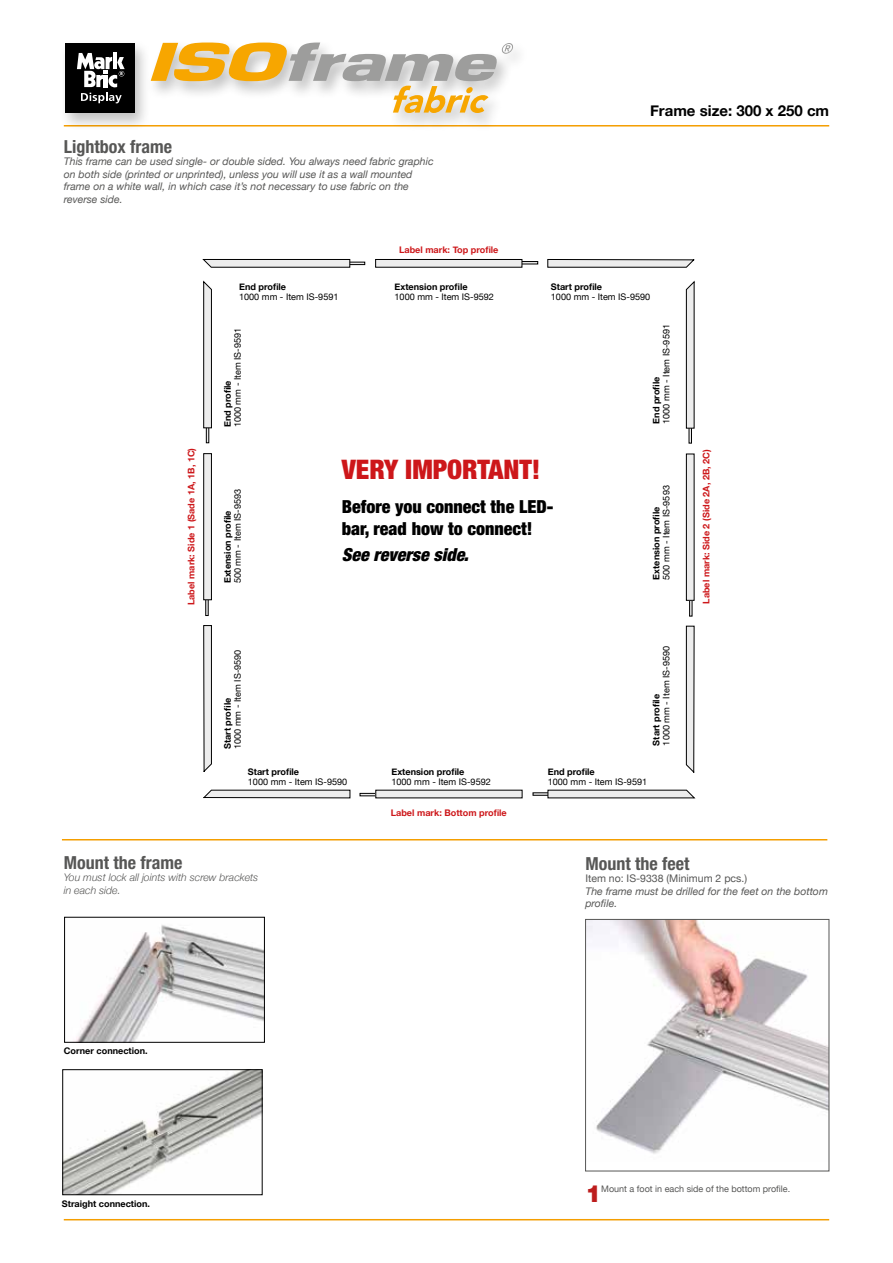
<style>
.page{position:relative;width:893px;height:1263px;background:#fff}
.page>*{position:absolute;margin:0;border:0;box-sizing:border-box;transform-origin:0 0}
.t1{font:900 condensed 27px "Helvetica Neue";color:#cd171a}
.t2{font:900 23.7px "Helvetica Neue";color:#bd1d1d}
.t3{font:900 condensed 18px/21.6px "Helvetica Neue";color:#000}
.t4{font:700 condensed 18px "Helvetica Neue";color:#575756}
.t5{font:italic 900 condensed 18px "Helvetica Neue";color:#000}
.t6{font:700 15px "Helvetica Neue";color:#000}
.t7{font:italic 10.5px/12.6px "Helvetica Neue";color:#575756}
.t8{font:italic 300 10.5px/12.6px "Helvetica Neue";color:#575756}
.t9{font:10.5px "Helvetica Neue";color:#575756}
.t10{font:9.15px "Helvetica Neue";color:#000}
.t11{font:700 9.15px "Helvetica Neue";color:#000}
.t12{font:700 9.15px "Helvetica Neue";color:#cd171a}
.t13{font:9px "Helvetica Neue";color:#575756}
</style>
<div class="page">
<hr style="left:64px;top:125px;width:765px;height:2px;background:#f49e00">
<hr style="left:64px;top:1219px;width:765px;height:1px;background:#f49e00">
<div style="left:60px;top:40px;width:469px;height:92px;background:#000;opacity:.24"></div>
<svg style="left:151px;top:43px;width:363px;height:70px"></svg>
<div style="left:65px;top:43px;width:70px;height:69px;background:#000"></div>
<svg style="left:77px;top:53px;width:48px;height:50px"></svg>
<hr style="left:62px;top:839px;width:765px;height:1px;background:#f49e00">
<div style="left:335px;top:262px;width:30px;height:3px;border:1px solid #000"></div>
<svg style="left:202px;top:259px;width:148px;height:9px"></svg>
<div style="left:508px;top:261px;width:30px;height:3px;border:1px solid #000"></div>
<div style="left:376px;top:259px;width:146px;height:8px;background:#ededed"></div>
<div style="left:375px;top:259px;width:147px;height:8px;border:1px solid #000"></div>
<svg style="left:547px;top:259px;width:148px;height:9px"></svg>
<div style="left:689px;top:413px;width:3px;height:30px;border:1px solid #000"></div>
<svg style="left:686px;top:281px;width:9px;height:148px"></svg>
<div style="left:689px;top:586px;width:3px;height:30px;border:1px solid #000"></div>
<div style="left:686px;top:454px;width:8px;height:146px;background:#ededed"></div>
<div style="left:686px;top:454px;width:8px;height:146px;border:1px solid #000"></div>
<svg style="left:686px;top:626px;width:9px;height:147px"></svg>
<svg style="left:547px;top:790px;width:148px;height:8px"></svg>
<div style="left:360px;top:793px;width:30px;height:3px;border:1px solid #000"></div>
<div style="left:376px;top:790px;width:146px;height:8px;background:#ededed"></div>
<svg style="left:203px;top:790px;width:147px;height:8px"></svg>
<div style="left:206px;top:413px;width:3px;height:30px;border:1px solid #000"></div>
<svg style="left:203px;top:281px;width:9px;height:147px"></svg>
<div style="left:204px;top:454px;width:7px;height:146px;background:#ededed"></div>
<div style="left:203px;top:453px;width:9px;height:147px;border:1px solid #000"></div>
<svg style="left:203px;top:625px;width:9px;height:147px"></svg>
<img style="left:76px;top:925px;width:187px;height:115px">
<div style="left:64px;top:917px;width:201px;height:125px;border:1px solid #000"></div>
<img style="left:65px;top:1071px;width:195px;height:122px">
<div style="left:63px;top:1069px;width:199px;height:126px;border:1px solid #000"></div>
<img style="left:587px;top:921px;width:240px;height:233px">
<div style="left:585px;top:919px;width:244px;height:252px;border:1px solid #575756"></div>
<h3 class="t4" style="left:64px;top:135px;width:110px">Lightbox frame</h3>
<p class="t7" style="left:64px;top:156px;width:371px">This frame can be used single- or double sided. You always need fabric graphic on both side (printed or unprinted), unless you will use it as a wall mounted frame on a white wall, in which case it’s not necessary to use fabric on the reverse side.</p>
<p class="t11" style="left:239px;top:280px;width:49px">End profile</p>
<p class="t10" style="left:239px;top:290px;width:101px">1000 mm - Item IS-9591</p>
<p class="t10" style="left:231px;top:427px;width:101px;rotate:-90deg">1000 mm - Item IS-9591</p>
<p class="t11" style="left:220px;top:427px;width:49px;rotate:-90deg">End profile</p>
<p class="t12" style="left:399px;top:242px;width:101px">Label mark: Top profile</p>
<p class="t11" style="left:395px;top:280px;width:75px">Extension profile</p>
<p class="t10" style="left:395px;top:290px;width:101px">1000 mm - Item IS-9592</p>
<h3 class="t6" style="left:650px;top:99px;width:181px">Frame size: 300 x 250 cm</h3>
<p class="t11" style="left:551px;top:280px;width:53px">Start profile</p>
<p class="t10" style="left:551px;top:290px;width:101px">1000 mm - Item IS-9590</p>
<p class="t10" style="left:660px;top:424px;width:101px;rotate:-90deg">1000 mm - Item IS-9591</p>
<p class="t11" style="left:649px;top:424px;width:49px;rotate:-90deg">End profile</p>
<p class="t12" style="left:184px;top:605px;width:159px;rotate:-90deg">Label mark: Side 1 (Sade 1A, 1B, 1C)</p>
<p class="t12" style="left:699px;top:604px;width:156px;rotate:-90deg">Label mark: Side 2 (Side 2A, 2B, 2C)</p>
<h1 class="t1" style="left:342px;top:452px;width:200px">VERY IMPORTANT!</h1>
<h3 class="t3" style="left:342px;top:496px;width:213px">Before you connect the LED&shy;bar, read how to connect!</h3>
<h3 class="t5" style="left:342px;top:543px;width:128px">See reverse side.</h3>
<p class="t10" style="left:660px;top:580px;width:96px;rotate:-90deg">500 mm - Item IS-9593</p>
<p class="t10" style="left:231px;top:583px;width:96px;rotate:-90deg">500 mm - Item IS-9593</p>
<p class="t11" style="left:649px;top:580px;width:75px;rotate:-90deg">Extension profile</p>
<p class="t11" style="left:220px;top:583px;width:75px;rotate:-90deg">Extension profile</p>
<p class="t10" style="left:231px;top:749px;width:101px;rotate:-90deg">1000 mm - Item IS-9590</p>
<p class="t11" style="left:220px;top:749px;width:53px;rotate:-90deg">Start profile</p>
<p class="t11" style="left:248px;top:764px;width:53px">Start profile</p>
<p class="t10" style="left:248px;top:775px;width:101px">1000 mm - Item IS-9590</p>
<h3 class="t4" style="left:64px;top:851px;width:120px">Mount the frame</h3>
<p class="t8" style="left:64px;top:870px;width:196px">You must lock all joints with screw brackets in each side.</p>
<p class="t11" style="left:391px;top:764px;width:75px">Extension profile</p>
<p class="t10" style="left:391px;top:775px;width:101px">1000 mm - Item IS-9592</p>
<p class="t12" style="left:391px;top:805px;width:118px">Label mark: Bottom profile</p>
<p class="t10" style="left:660px;top:745px;width:101px;rotate:-90deg">1000 mm - Item IS-9590</p>
<p class="t11" style="left:649px;top:745px;width:53px;rotate:-90deg">Start profile</p>
<p class="t11" style="left:548px;top:764px;width:49px">End profile</p>
<p class="t10" style="left:548px;top:775px;width:101px">1000 mm - Item IS-9591</p>
<h3 class="t4" style="left:585px;top:852px;width:105px">Mount the feet</h3>
<p class="t9" style="left:585px;top:871px;width:163px">Item no: IS-9338 (Minimum 2 pcs.)</p>
<p class="t7" style="left:585px;top:885px;width:244px">The frame must be drilled for the feet on the bottom profile.</p>
<p class="t11" style="left:64px;top:1043px;width:85px">Corner connection.</p>
<p class="t11" style="left:62px;top:1197px;width:90px">Straight connection.</p>
<h2 class="t2" style="left:585px;top:1179px;width:17px">1</h2>
<p class="t13" style="left:601px;top:1182px;width:191px">Mount a foot in each side of the bottom profile.</p>
</div>
